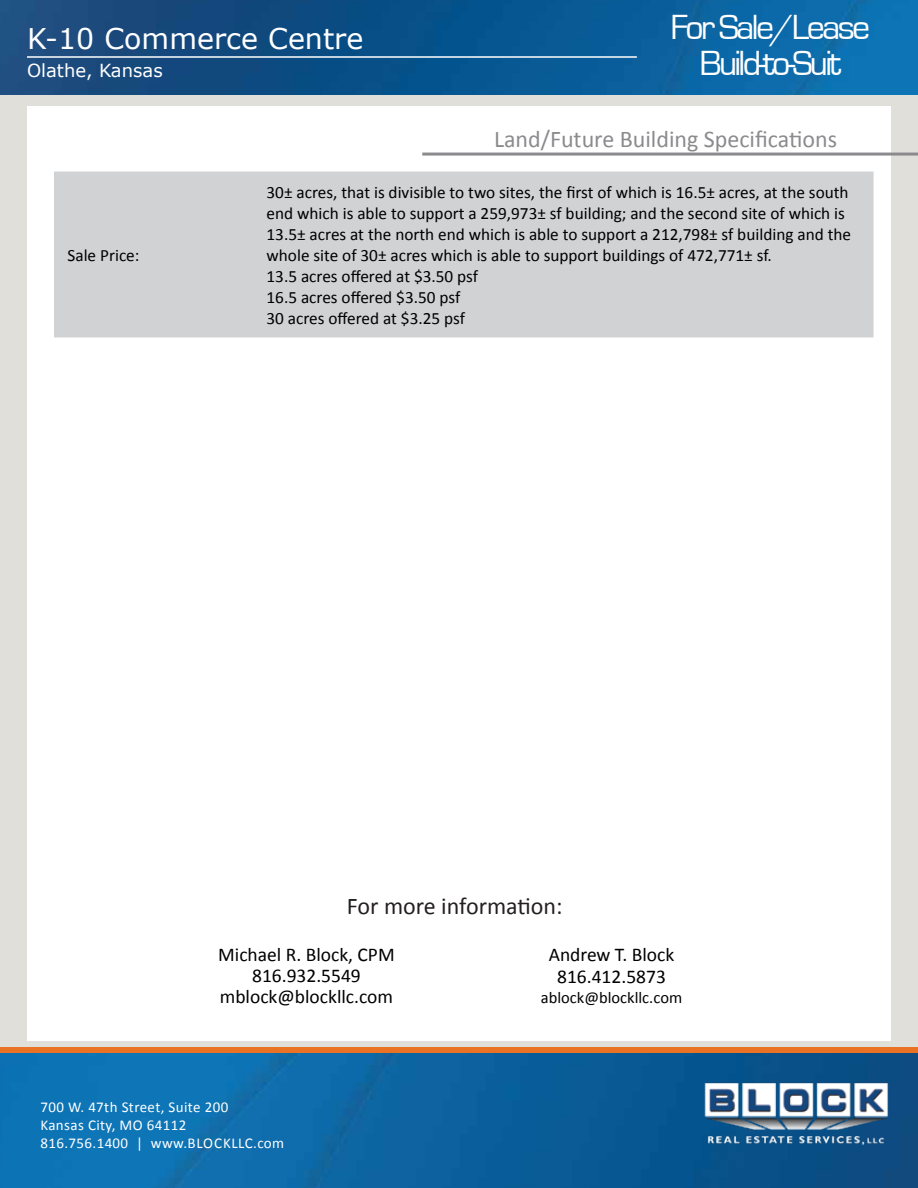
<style>
.page{position:relative;width:918px;height:1188px;background:#fff}
.page>*{position:absolute;margin:0;border:0;box-sizing:border-box;transform-origin:0 0}
.t1{font:36px/36px "Eurostile";letter-spacing:-.075em;color:#fff;text-align:center}
.t2{font:28.5px "Verdana";color:#fff}
.t3{font:24px "Calibri";color:#8b8b8e}
.t4{font:24px "Calibri";color:#231f20}
.t5{font:19.5px/21px "Calibri";color:#000;text-align:center}
.t6{font:18px "Verdana";color:#fff}
.t7{font:17.25px/21px "Calibri";color:#000}
.t8{font:16.5px "Calibri";color:#000}
.t9{font:15px/18px "Calibri";letter-spacing:.025em;color:#fff}
</style>
<div class="page">
<div style="left:0;top:93px;width:918px;height:978px;background:#e1dfd9"></div>
<img style="left:0;top:1053px;width:918px;height:135px">
<img style="left:701px;top:1073px;width:190px;height:75px">
<div style="left:0;top:1047px;width:918px;height:6px;background:#ea7225"></div>
<img style="left:0;top:0;width:918px;height:94px">
<hr style="left:27px;top:56px;width:610px;height:2px;background:#fff">
<div style="left:27px;top:107px;width:864px;height:934px;background:#fff"></div>
<hr style="left:422px;top:153px;width:496px;height:3px;background:#8b8b8e">
<div style="left:54px;top:172px;width:820px;height:165px;background:#d0d2d3"></div>
<h2 class="t2" style="left:27px;top:19px;width:338px">K-10 Commerce Centre</h2>
<p class="t6" style="left:27px;top:58px;width:137px">Olathe, Kansas</p>
<h1 class="t1" style="left:671px;top:10px;width:201px">For Sale/Lease<br>Build-to-Suit</h1>
<h3 class="t3" style="left:494px;top:124px;width:345px">Land/Future Building Specifications</h3>
<p class="t7" style="left:68px;top:245px;width:74px">Sale Price:</p>
<p class="t7" style="left:267px;top:182px;width:586px">30± acres, that is divisible to two sites, the first of which is 16.5± acres, at the south end which is able to support a 259,973± sf building; and the second site of which is 13.5± acres at the north end which is able to support a 212,798± sf building and the whole site of 30± acres which is able to support buildings of 472,771± sf.<br>13.5 acres offered at $3.50 psf<br>16.5 acres offered $3.50 psf<br>30 acres offered at $3.25 psf</p>
<h3 class="t4" style="left:347px;top:891px;width:217px">For more information:</h3>
<p class="t5" style="left:218px;top:944px;width:178px">Michael R. Block, CPM<br>816.932.5549 mblock@blockllc.com</p>
<p class="t5" style="left:549px;top:943px;width:127px;line-height:22.5px">Andrew T. Block<br>816.412.5873</p>
<p class="t8" style="left:541px;top:987px;width:143px">ablock@blockllc.com</p>
<p class="t9" style="left:40px;top:1098px;width:245px">700 W. 47th Street, Suite 200<br>Kansas City, MO 64112<br>816.756.1400 | www.BLOCKLLC.com</p>
</div>
